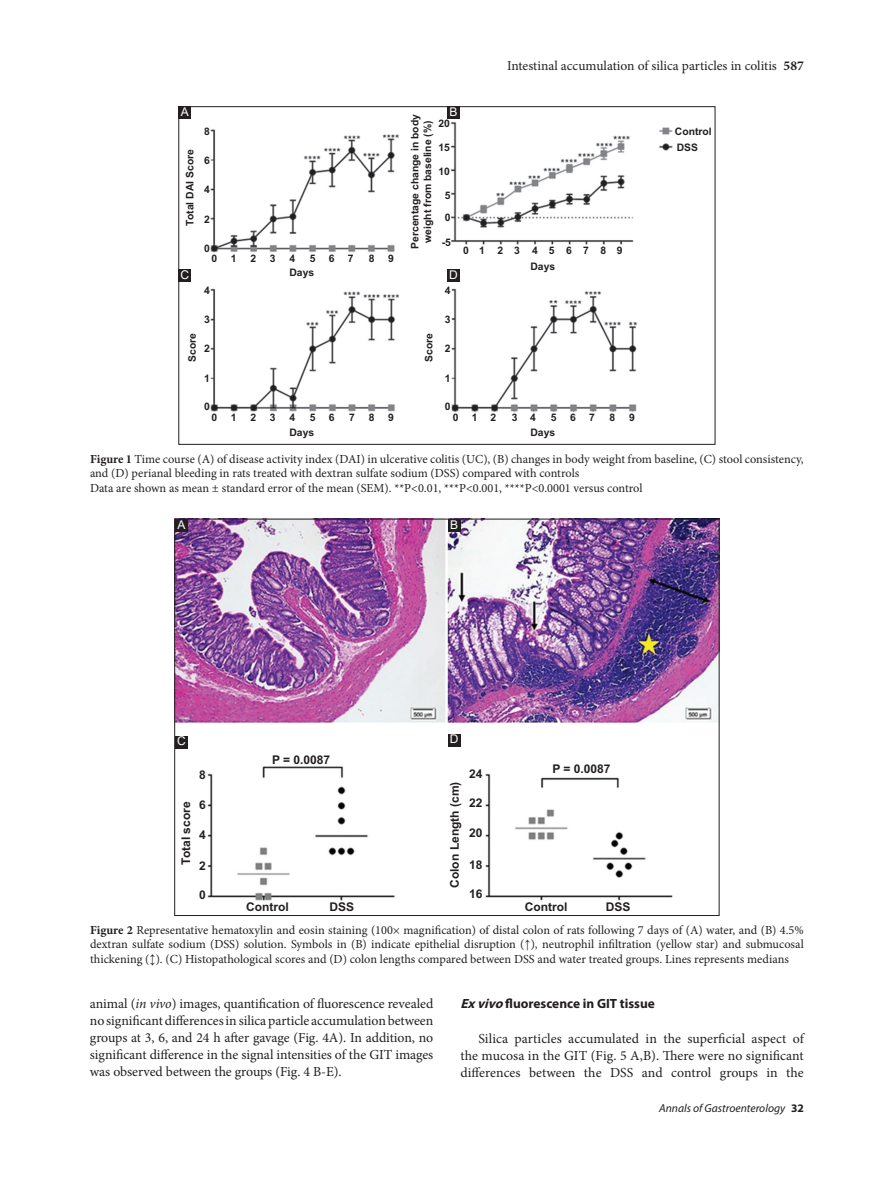
<style>
.page{position:relative;width:894px;height:1191px;background:#fff}
.page>*{position:absolute;margin:0;border:0;box-sizing:border-box;transform-origin:0 0}
.TX{font:13.8px/16.8px "Minion Pro";letter-spacing:-.005em;color:#231f20;text-align:justify}
.t1{font:13.5px "Minion Pro";color:#231f20}
.t2{font:700 13.35px "Myriad Pro";color:#231f20}
.FGC{font:12.3px/14.7px "Minion Pro";color:#231f20}
.t3{font:700 12px "Arial";color:#231f20}
.LABEL{font:12px "Arial";color:#fff}
.t4{font:italic 11.55px "Myriad Pro";color:#231f20}
.t5{font:700 10.35px/12.5px "Arial";color:#231f20;text-align:center}
.s1{font-weight:700}
.s2{font-family:"Times New Roman"}
.s3{font-style:italic}
.s4{font-weight:700;font-style:normal}
</style>
<div class="page">
<img style="left:209px;top:113px;width:464px;height:299px">
<div style="left:178px;top:106px;width:13px;height:13px;background:#231f20"></div>
<div style="left:447px;top:106px;width:12px;height:13px;background:#231f20"></div>
<div style="left:178px;top:269px;width:13px;height:13px;background:#231f20"></div>
<div style="left:447px;top:269px;width:12px;height:13px;background:#231f20"></div>
<img style="left:176px;top:521px;width:541px;height:380px">
<div style="left:175px;top:519px;width:13px;height:12px;background:#231f20"></div>
<div style="left:447px;top:519px;width:13px;height:12px;background:#231f20"></div>
<div style="left:175px;top:735px;width:13px;height:13px;background:#231f20"></div>
<div style="left:447px;top:733px;width:13px;height:13px;background:#231f20"></div>
<p class="t1" style="left:507px;top:57px;width:298px">Intestinal accumulation of silica particles in colitis <span class="s1">587</span></p>
<p class="LABEL" style="left:181px;top:104px;width:10px">A</p>
<p class="LABEL" style="left:449px;top:104px;width:10px">B</p>
<p class="t5" style="left:409px;top:249px;width:136px;rotate:-90deg">Percentage change in body weight from baseline (%)</p>
<p class="t5" style="left:438px;top:118px;width:13px">20</p>
<p class="t5" style="left:204px;top:125px;width:7px">8</p>
<p class="t5" style="left:438px;top:141px;width:13px">15</p>
<p class="t5" style="left:184px;top:225px;width:78px;rotate:-90deg">Total DAI Score</p>
<p class="t5" style="left:204px;top:155px;width:7px">6</p>
<p class="t5" style="left:438px;top:165px;width:13px">10</p>
<p class="t5" style="left:204px;top:184px;width:7px">4</p>
<p class="t5" style="left:444px;top:189px;width:7px">5</p>
<p class="t5" style="left:444px;top:211px;width:7px">0</p>
<p class="t5" style="left:204px;top:213px;width:7px">2</p>
<p class="t5" style="left:441px;top:236px;width:11px">-5</p>
<p class="t5" style="left:204px;top:242px;width:7px">0</p>
<p class="t5" style="left:514px;top:244px;width:7px">3</p>
<p class="t5" style="left:211px;top:253px;width:7px">0</p>
<p class="t5" style="left:497px;top:244px;width:7px">2</p>
<p class="t5" style="left:479px;top:244px;width:7px">1</p>
<p class="t5" style="left:463px;top:244px;width:7px">0</p>
<p class="t5" style="left:329px;top:253px;width:7px">6</p>
<p class="t5" style="left:369px;top:253px;width:7px">8</p>
<p class="t5" style="left:250px;top:253px;width:7px">2</p>
<p class="t5" style="left:388px;top:253px;width:7px">9</p>
<p class="t5" style="left:231px;top:253px;width:7px">1</p>
<p class="t5" style="left:289px;top:253px;width:7px">4</p>
<p class="t5" style="left:270px;top:253px;width:7px">3</p>
<p class="t5" style="left:347px;top:253px;width:7px">7</p>
<p class="t5" style="left:309px;top:253px;width:7px">5</p>
<p class="t5" style="left:289px;top:266px;width:26px">Days</p>
<p class="LABEL" style="left:180px;top:266px;width:10px">C</p>
<p class="LABEL" style="left:449px;top:266px;width:10px">D</p>
<p class="t5" style="left:204px;top:284px;width:7px">4</p>
<p class="t5" style="left:444px;top:284px;width:7px">4</p>
<p class="t5" style="left:186px;top:362px;width:30px;rotate:-90deg">Score</p>
<p class="t5" style="left:204px;top:313px;width:7px">3</p>
<p class="t5" style="left:444px;top:313px;width:7px">3</p>
<p class="t5" style="left:422px;top:362px;width:30px;rotate:-90deg">Score</p>
<p class="t5" style="left:204px;top:342px;width:7px">2</p>
<p class="t5" style="left:444px;top:342px;width:7px">2</p>
<p class="t5" style="left:204px;top:372px;width:7px">1</p>
<p class="t5" style="left:444px;top:372px;width:7px">1</p>
<p class="t5" style="left:204px;top:400px;width:7px">0</p>
<p class="t5" style="left:444px;top:400px;width:7px">0</p>
<p class="t5" style="left:532px;top:244px;width:7px">4</p>
<p class="t5" style="left:548px;top:244px;width:7px">5</p>
<p class="t5" style="left:530px;top:260px;width:26px">Days</p>
<p class="t5" style="left:566px;top:244px;width:7px">6</p>
<p class="t5" style="left:583px;top:244px;width:7px">7</p>
<p class="t5" style="left:600px;top:244px;width:7px">8</p>
<p class="t5" style="left:616px;top:244px;width:7px">9</p>
<p class="t5" style="left:211px;top:411px;width:7px">0</p>
<p class="t5" style="left:231px;top:411px;width:7px">1</p>
<p class="t5" style="left:250px;top:411px;width:7px">2</p>
<p class="t5" style="left:270px;top:411px;width:7px">3</p>
<p class="t5" style="left:289px;top:411px;width:7px">4</p>
<p class="t5" style="left:329px;top:411px;width:7px">6</p>
<p class="t5" style="left:569px;top:411px;width:7px">6</p>
<p class="t5" style="left:369px;top:411px;width:7px">8</p>
<p class="t5" style="left:609px;top:411px;width:7px">8</p>
<p class="t5" style="left:388px;top:411px;width:7px">9</p>
<p class="t5" style="left:629px;top:411px;width:7px">9</p>
<p class="t5" style="left:490px;top:411px;width:7px">2</p>
<p class="t5" style="left:471px;top:411px;width:7px">1</p>
<p class="t5" style="left:530px;top:411px;width:7px">4</p>
<p class="t5" style="left:452px;top:411px;width:7px">0</p>
<p class="t5" style="left:511px;top:411px;width:7px">3</p>
<p class="t5" style="left:309px;top:411px;width:7px">5</p>
<p class="t5" style="left:550px;top:411px;width:7px">5</p>
<p class="t5" style="left:349px;top:411px;width:7px">7</p>
<p class="t5" style="left:589px;top:411px;width:7px">7</p>
<p class="t5" style="left:289px;top:426px;width:26px">Days</p>
<p class="t5" style="left:530px;top:426px;width:26px">Days</p>
<p class="t5" style="left:674px;top:123px;width:38px;line-height:16.2px;text-align:left">Control<br>DSS</p>
<p class="FGC" style="left:90px;top:451px;width:715px"><span class="s1">Figure 1</span> Time course (A) of disease activity index (DAI) in ulcerative colitis (UC), (B) changes in body weight from baseline, (C) stool consistency, and (D) perianal bleeding in rats treated with dextran sulfate sodium (DSS) compared with controls</p>
<p class="FGC" style="left:90px;top:480px;width:554px">Data are shown as mean ± standard error of the mean (SEM). **P&lt;0.01, ***P&lt;0.001, ****P&lt;0.0001 versus control</p>
<p class="LABEL" style="left:177px;top:516px;width:10px">A</p>
<p class="LABEL" style="left:450px;top:516px;width:10px">B</p>
<p class="LABEL" style="left:177px;top:732px;width:10px">C</p>
<p class="LABEL" style="left:449px;top:730px;width:10px">D</p>
<p class="t3" style="left:177px;top:864px;width:65px;rotate:-90deg">Total score</p>
<p class="t3" style="left:199px;top:766px;width:8px">8</p>
<p class="t3" style="left:199px;top:796px;width:8px">6</p>
<p class="t3" style="left:199px;top:825px;width:8px">4</p>
<p class="t3" style="left:199px;top:857px;width:8px">2</p>
<p class="t3" style="left:199px;top:886px;width:8px">0</p>
<p class="t3" style="left:272px;top:750px;width:60px">P = 0.0087</p>
<p class="t3" style="left:446px;top:887px;width:107px;rotate:-90deg">Colon Length (cm)</p>
<p class="t3" style="left:469px;top:764px;width:15px">24</p>
<p class="t3" style="left:469px;top:793px;width:15px">22</p>
<p class="t3" style="left:469px;top:824px;width:15px">20</p>
<p class="t3" style="left:469px;top:855px;width:15px">18</p>
<p class="t3" style="left:469px;top:884px;width:15px">16</p>
<p class="t3" style="left:552px;top:759px;width:60px">P = 0.0087</p>
<p class="t3" style="left:246px;top:898px;width:44px">Control</p>
<p class="t3" style="left:329px;top:898px;width:26px">DSS</p>
<p class="t3" style="left:524px;top:898px;width:44px">Control</p>
<p class="t3" style="left:605px;top:898px;width:26px">DSS</p>
<p class="FGC" style="left:90px;top:922px;width:715px;text-align:justify"><span class="s1">Figure 2</span> Representative hematoxylin and eosin staining (100× magnification) of distal colon of rats following 7 days of (A) water, and (B) 4.5% dextran sulfate sodium (DSS) solution. Symbols in (B) indicate epithelial disruption (<span class="s2">↑</span>), neutrophil infiltration (yellow star) and submucosal thickening (<span class="s2">↕</span>). (C) Histopathological scores and (D) colon lengths compared between DSS and water treated groups. Lines represents medians</p>
<p class="TX" style="left:90px;top:995px;width:345px">animal (<span class="s3">in vivo</span>) images, quantification of fluorescence revealed no significant differences in silica particle accumulation between groups at 3, 6, and 24 h after gavage (Fig. 4A). In addition, no significant difference in the signal intensities of the GIT images was observed between the groups (Fig. 4 B-E).</p>
<h2 class="t2" style="left:460px;top:995px;width:196px"><span class="s3">Exvivo</span>fluorescence in GIT tissue</h2>
<p class="TX" style="left:460px;top:1030px;width:345px;text-indent:18px">Silica particles accumulated in the superficial aspect of the mucosa in the GIT (Fig. 5 A,B). There were no significant differences between the DSS and control groups in the</p>
<p class="t4" style="left:658px;top:1101px;width:146px">Annals of Gastroenterology <span class="s4">32</span></p>
</div>
